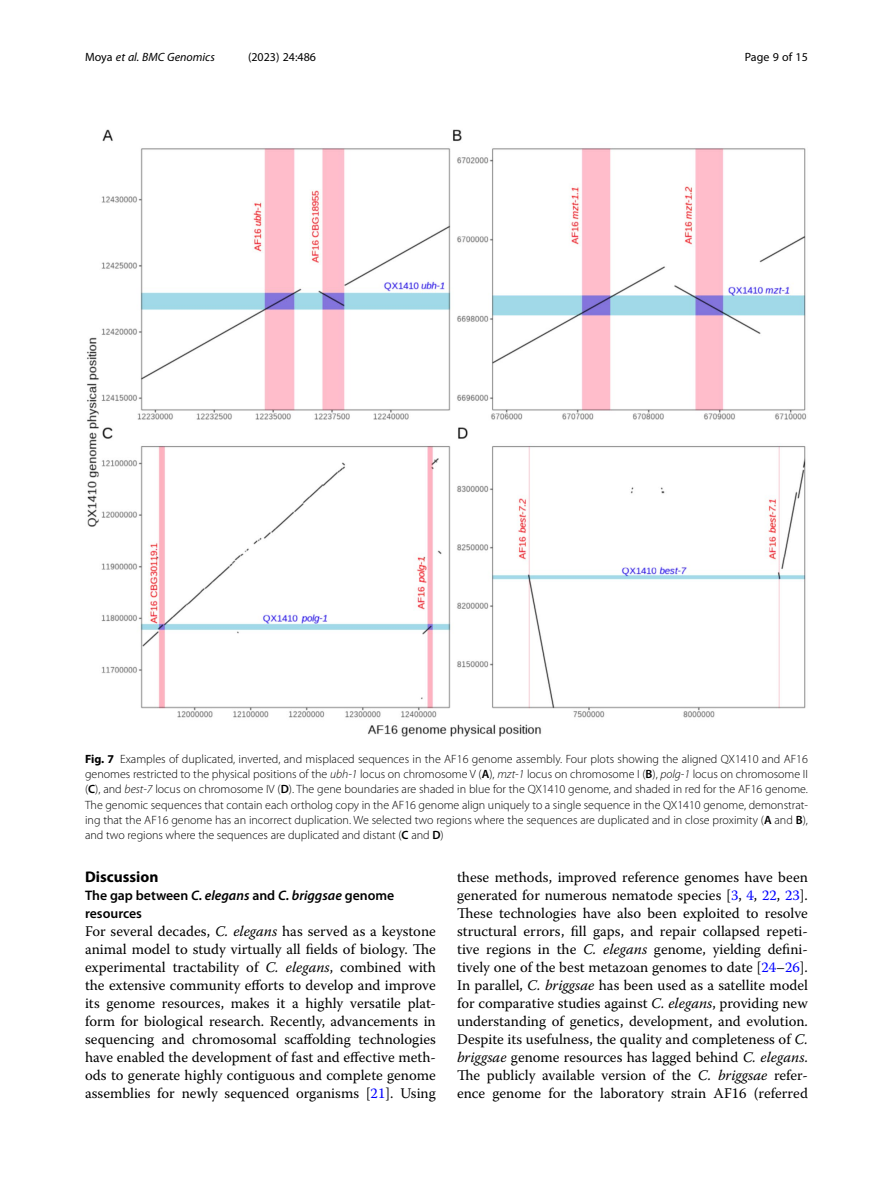
<style>
.page{position:relative;width:893px;height:1191px;background:#fff}
.page>*{position:absolute;margin:0;border:0;box-sizing:border-box;transform-origin:0 0}
.Head_1{font:700 15.45px "Myriad Pro";color:#000}
.Body_Text{font:14.7px/18px "Warnock Pro";color:#000;text-align:justify}
.Head_2_After_1{font:600 13.8px/18px "Myriad Pro";color:#000}
.Figure_Caption{font:300 12px/15px "Myriad Pro";color:#000;text-align:justify}
.t1{font:12px "Myriad Pro";color:#000}
.t2{font:italic 12px "Myriad Pro";color:#000}
.s1{font-style:normal}
.s2{font-weight:700}
.s3{font-style:italic}
.s4{font-weight:600}
.s5{color:#00f}
</style>
<div class="page">
<img style="left:87px;top:129px;width:720px;height:607px">
<p class="t2" style="left:85px;top:50px;width:131px"><span class="s1">Moya</span> et al. BMC Genomics</p>
<p class="t1" style="left:248px;top:50px;width:70px">(2023) 24:486</p>
<p class="t1" style="left:745px;top:50px;width:65px">Page 9 of 15</p>
<p class="Figure_Caption" style="left:85px;top:752px;width:724px"><span class="s2">Fig. 7</span> Examples of duplicated, inverted, and misplaced sequences in the AF16 genome assembly. Four plots showing the aligned QX1410 and AF16 genomes restricted to the physical positions of the <span class="s3">ubh-1</span> locus on chromosome V (<span class="s4">A</span>), <span class="s3">mzt-1</span> locus on chromosome I (<span class="s4">B</span>), <span class="s3">polg-1</span> locus on chromosome II (<span class="s4">C</span>), and <span class="s3">best-7</span> locus on chromosome IV (<span class="s4">D</span>). The gene boundaries are shaded in blue for the QX1410 genome, and shaded in red for the AF16 genome.<br>The genomic sequences that contain each ortholog copy in the AF16 genome align uniquely to a single sequence in the QX1410 genome, demonstrat&shy;ing that the AF16 genome has an incorrect duplication. We selected two regions where the sequences are duplicated and in close proximity (<span class="s4">A</span> and <span class="s4">B</span>), and two regions where the sequences are duplicated and distant (<span class="s4">C</span> and <span class="s4">D</span>)</p>
<p class="Head_1" style="left:85px;top:867px;width:75px">Discussion</p>
<p class="Head_2_After_1" style="left:85px;top:886px;width:311px">The gap between <span class="s3">C. elegans</span> and <span class="s3">C. briggsae</span> genome resources</p>
<p class="Body_Text" style="left:85px;top:922px;width:352px">For several decades, <span class="s3">C. elegans</span> has served as a keystone animal model to study virtually all fields of biology. The experimental tractability of <span class="s3">C. elegans</span>, combined with the extensive community efforts to develop and improve its genome resources, makes it a highly versatile plat&shy;form for biological research. Recently, advancements in sequencing and chromosomal scaffolding technologies have enabled the development of fast and effective meth&shy;ods to generate highly contiguous and complete genome assemblies for newly sequenced organisms [<span class="s5">21</span>]. Using</p>
<p class="Body_Text" style="left:457px;top:868px;width:352px">these methods, improved reference genomes have been generated for numerous nematode species [<span class="s5">3</span>, <span class="s5">4</span>, <span class="s5">22</span>, <span class="s5">23</span>].<br>These technologies have also been exploited to resolve structural errors, fill gaps, and repair collapsed repeti&shy;tive regions in the <span class="s3">C. elegans</span> genome, yielding defini&shy;tively one of the best metazoan genomes to date [<span class="s5">24</span>–<span class="s5">26</span>].<br>In parallel, <span class="s3">C. briggsae</span> has been used as a satellite model for comparative studies against <span class="s3">C. elegans</span>, providing new understanding of genetics, development, and evolution.<br>Despite its usefulness, the quality and completeness of <span class="s3">C. briggsae</span> genome resources has lagged behind <span class="s3">C. elegans</span>.<br>The publicly available version of the <span class="s3">C. briggsae</span> refer&shy;ence genome for the laboratory strain AF16 (referred</p>
</div>
